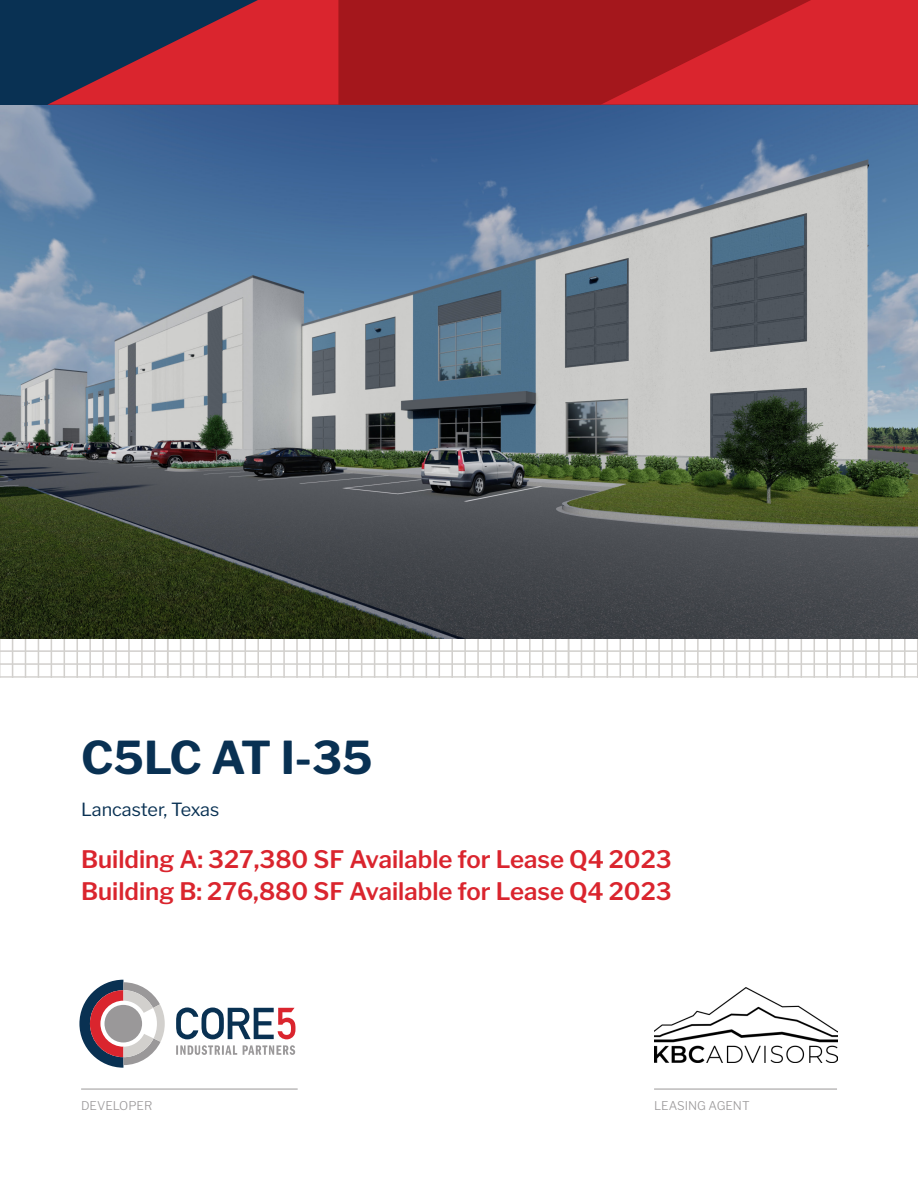
<style>
.page{position:relative;width:918px;height:1188px;background:#fff}
.page>*{position:absolute;margin:0;border:0;box-sizing:border-box;transform-origin:0 0}
.t1{font:700 45px "Libre Franklin";color:#093153}
.t2{font:600 24px/31.8px "Libre Franklin";color:#da252e}
.t3{font:18px "Libre Franklin";color:#093153}
.t4{font:300 12px "Libre Franklin";color:#9a9899}
</style>
<div class="page">
<img style="left:654px;top:988px;width:183px;height:75px">
<hr style="left:0;top:520px;width:1px;height:158px;background:#d2d0cd">
<hr style="left:12px;top:520px;width:1px;height:158px;background:#d2d0cd">
<hr style="left:25px;top:520px;width:1px;height:158px;background:#d2d0cd">
<hr style="left:38px;top:520px;width:1px;height:158px;background:#d2d0cd">
<hr style="left:51px;top:520px;width:1px;height:158px;background:#d2d0cd">
<hr style="left:64px;top:520px;width:1px;height:158px;background:#d2d0cd">
<hr style="left:76px;top:520px;width:2px;height:158px;background:#d2d0cd">
<hr style="left:89px;top:520px;width:2px;height:158px;background:#d2d0cd">
<hr style="left:102px;top:520px;width:2px;height:158px;background:#d2d0cd">
<hr style="left:115px;top:520px;width:2px;height:158px;background:#d2d0cd">
<hr style="left:128px;top:520px;width:2px;height:158px;background:#d2d0cd">
<hr style="left:141px;top:520px;width:2px;height:158px;background:#d2d0cd">
<hr style="left:154px;top:520px;width:2px;height:158px;background:#d2d0cd">
<hr style="left:167px;top:520px;width:2px;height:158px;background:#d2d0cd">
<hr style="left:0;top:676px;width:168px;height:2px;background:#d2d0cd">
<hr style="left:0;top:663px;width:168px;height:2px;background:#d2d0cd">
<hr style="left:0;top:650px;width:168px;height:2px;background:#d2d0cd">
<hr style="left:180px;top:520px;width:1px;height:158px;background:#d2d0cd">
<hr style="left:193px;top:520px;width:1px;height:158px;background:#d2d0cd">
<hr style="left:206px;top:520px;width:1px;height:158px;background:#d2d0cd">
<hr style="left:219px;top:520px;width:1px;height:158px;background:#d2d0cd">
<hr style="left:232px;top:520px;width:1px;height:158px;background:#d2d0cd">
<hr style="left:245px;top:520px;width:1px;height:158px;background:#d2d0cd">
<hr style="left:257px;top:520px;width:2px;height:158px;background:#d2d0cd">
<hr style="left:270px;top:520px;width:2px;height:158px;background:#d2d0cd">
<hr style="left:283px;top:520px;width:2px;height:158px;background:#d2d0cd">
<hr style="left:296px;top:520px;width:2px;height:158px;background:#d2d0cd">
<hr style="left:309px;top:520px;width:2px;height:158px;background:#d2d0cd">
<hr style="left:322px;top:520px;width:2px;height:158px;background:#d2d0cd">
<hr style="left:335px;top:520px;width:2px;height:158px;background:#d2d0cd">
<hr style="left:348px;top:520px;width:2px;height:158px;background:#d2d0cd">
<hr style="left:361px;top:520px;width:1px;height:158px;background:#d2d0cd">
<hr style="left:374px;top:520px;width:1px;height:158px;background:#d2d0cd">
<hr style="left:387px;top:520px;width:1px;height:158px;background:#d2d0cd">
<hr style="left:400px;top:520px;width:1px;height:158px;background:#d2d0cd">
<hr style="left:413px;top:520px;width:1px;height:158px;background:#d2d0cd">
<hr style="left:426px;top:520px;width:1px;height:158px;background:#d2d0cd">
<hr style="left:439px;top:520px;width:1px;height:158px;background:#d2d0cd">
<hr style="left:451px;top:520px;width:2px;height:158px;background:#d2d0cd">
<hr style="left:464px;top:520px;width:2px;height:158px;background:#d2d0cd">
<hr style="left:477px;top:520px;width:2px;height:158px;background:#d2d0cd">
<hr style="left:490px;top:520px;width:2px;height:158px;background:#d2d0cd">
<hr style="left:503px;top:520px;width:2px;height:158px;background:#d2d0cd">
<hr style="left:516px;top:520px;width:2px;height:158px;background:#d2d0cd">
<hr style="left:529px;top:520px;width:2px;height:158px;background:#d2d0cd">
<hr style="left:542px;top:520px;width:2px;height:158px;background:#d2d0cd">
<hr style="left:555px;top:520px;width:1px;height:158px;background:#d2d0cd">
<hr style="left:168px;top:676px;width:401px;height:2px;background:#d2d0cd">
<hr style="left:168px;top:663px;width:401px;height:2px;background:#d2d0cd">
<hr style="left:168px;top:650px;width:401px;height:2px;background:#d2d0cd">
<hr style="left:568px;top:520px;width:1px;height:158px;background:#d2d0cd">
<hr style="left:581px;top:520px;width:1px;height:158px;background:#d2d0cd">
<hr style="left:594px;top:520px;width:1px;height:158px;background:#d2d0cd">
<hr style="left:607px;top:520px;width:1px;height:158px;background:#d2d0cd">
<hr style="left:620px;top:520px;width:1px;height:158px;background:#d2d0cd">
<hr style="left:632px;top:520px;width:2px;height:158px;background:#d2d0cd">
<hr style="left:645px;top:520px;width:2px;height:158px;background:#d2d0cd">
<hr style="left:658px;top:520px;width:2px;height:158px;background:#d2d0cd">
<hr style="left:671px;top:520px;width:2px;height:158px;background:#d2d0cd">
<hr style="left:684px;top:520px;width:2px;height:158px;background:#d2d0cd">
<hr style="left:697px;top:520px;width:2px;height:158px;background:#d2d0cd">
<hr style="left:710px;top:520px;width:2px;height:158px;background:#d2d0cd">
<hr style="left:723px;top:520px;width:1px;height:158px;background:#d2d0cd">
<hr style="left:736px;top:520px;width:1px;height:158px;background:#d2d0cd">
<hr style="left:749px;top:520px;width:1px;height:158px;background:#d2d0cd">
<hr style="left:762px;top:520px;width:1px;height:158px;background:#d2d0cd">
<hr style="left:775px;top:520px;width:1px;height:158px;background:#d2d0cd">
<hr style="left:788px;top:520px;width:1px;height:158px;background:#d2d0cd">
<hr style="left:801px;top:520px;width:1px;height:158px;background:#d2d0cd">
<hr style="left:813px;top:520px;width:2px;height:158px;background:#d2d0cd">
<hr style="left:826px;top:520px;width:2px;height:158px;background:#d2d0cd">
<hr style="left:839px;top:520px;width:2px;height:158px;background:#d2d0cd">
<hr style="left:852px;top:520px;width:2px;height:158px;background:#d2d0cd">
<hr style="left:865px;top:520px;width:2px;height:158px;background:#d2d0cd">
<hr style="left:878px;top:520px;width:2px;height:158px;background:#d2d0cd">
<hr style="left:891px;top:520px;width:2px;height:158px;background:#d2d0cd">
<hr style="left:904px;top:520px;width:2px;height:158px;background:#d2d0cd">
<hr style="left:917px;top:520px;width:1px;height:158px;background:#d2d0cd">
<hr style="left:568px;top:676px;width:350px;height:2px;background:#d2d0cd">
<hr style="left:568px;top:663px;width:350px;height:2px;background:#d2d0cd">
<hr style="left:568px;top:650px;width:350px;height:2px;background:#d2d0cd">
<img style="left:0;top:105px;width:918px;height:534px">
<div style="left:0;top:0;width:918px;height:105px;background:#093153"></div>
<svg style="left:47px;top:0;width:871px;height:105px;fill:#da252e"></svg>
<svg style="left:338px;top:0;width:473px;height:105px;background:#af1a20"></svg>
<hr style="left:81px;top:1089px;width:217px;height:1px;background:#9a9899">
<hr style="left:654px;top:1089px;width:183px;height:1px;background:#9a9899">
<svg style="left:176px;top:1008px;width:119px;height:31px"></svg>
<svg style="left:176px;top:1045px;width:61px;height:10px"></svg>
<svg style="left:243px;top:1045px;width:52px;height:10px"></svg>
<svg style="left:79px;top:980px;width:86px;height:88px"></svg>
<p class="t1" style="left:81px;top:722px;width:293px">C5LC AT I-35</p>
<p class="t3" style="left:81px;top:795px;width:140px">Lancaster, Texas</p>
<p class="t2" style="left:81px;top:841px;width:592px">Building A: 327,380 SF Available for Lease Q4 2023<br>Building B: 276,880 SF Available for Lease Q4 2023</p>
<p class="t4" style="left:81px;top:1097px;width:73px">DEVELOPER</p>
<p class="t4" style="left:654px;top:1097px;width:97px">LEASING AGENT</p>
</div>
